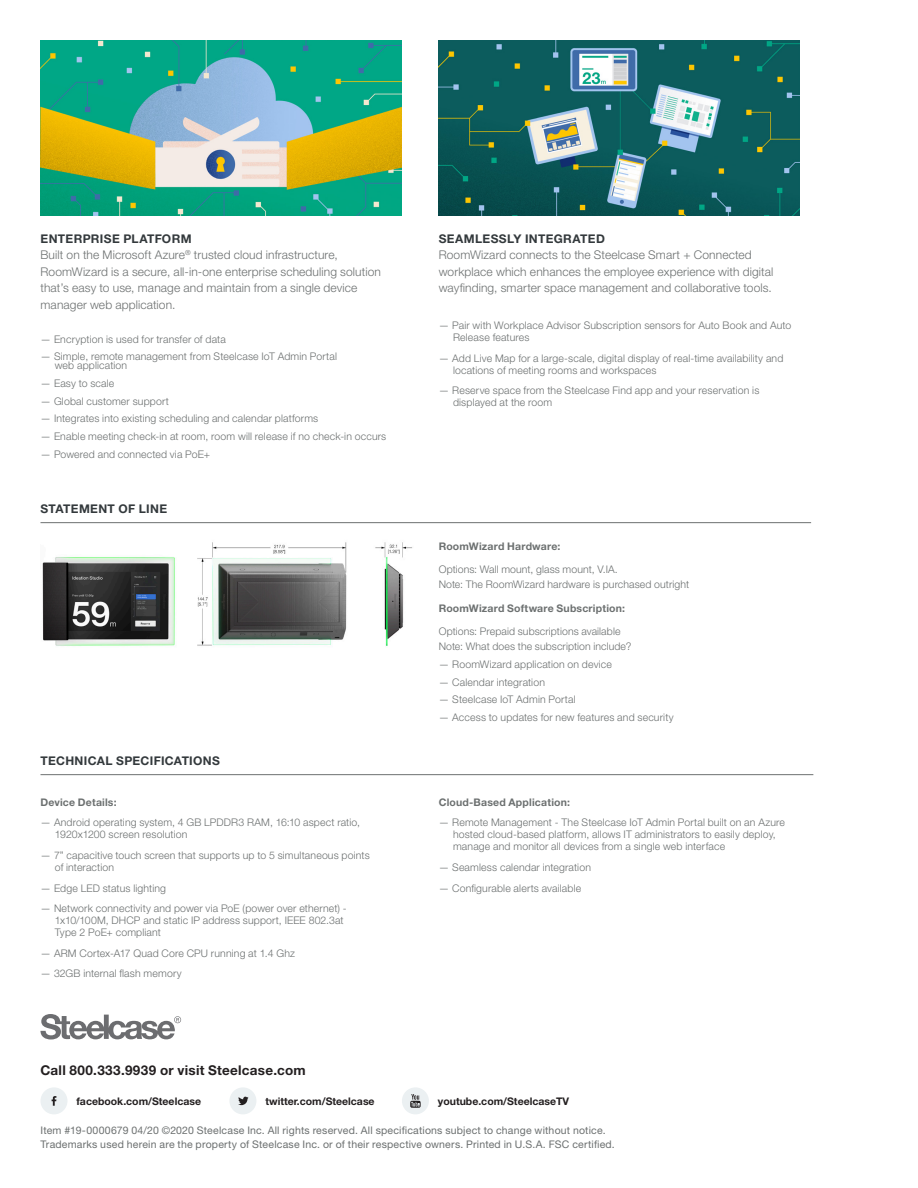
<style>
.page{position:relative;width:918px;height:1188px;background:#fff}
.page>*{position:absolute;margin:0;border:0;box-sizing:border-box;transform-origin:0 0}
.Legal_copy{font:700 13.5px "Helvetica Neue LT Pro";letter-spacing:.02em;color:#231f20}
.Caption_-_MOD{font:300 12px/16.5px "Helvetica Neue LT Pro";letter-spacing:.01em;color:#6c7070}
.Caption_Header_-_MOD{font:700 12px "Helvetica Neue LT Pro";letter-spacing:.03em;color:#33393c}
.SOL_SM_SUS_Headers{font:700 12px "Helvetica Neue LT Pro";letter-spacing:.03em;color:#33393c}
.SUR_MAT_Body_-_MOD{font:300 10.5px/12px "Helvetica Neue LT Pro";letter-spacing:.015em;color:#6c7070}
.Legal_-_MOD{font:10.5px/13.5px "Helvetica Neue LT Pro";letter-spacing:.02em;color:#6c7070}
.SUR_MAT_Body_-_MOD-2{font:700 10.5px "Helvetica Neue LT Pro";letter-spacing:.015em;color:#6c7070}
.Footer_Info{font:700 10.5px "Helvetica Neue LT Pro";color:#231f20}
</style>
<div class="page">
<img style="left:42px;top:542px;width:371px;height:104px">
<img style="left:40px;top:40px;width:362px;height:176px">
<img style="left:439px;top:40px;width:361px;height:176px">
<hr style="left:40px;top:774px;width:773px;height:1px;background:#6c7070">
<hr style="left:40px;top:522px;width:771px;height:1px;background:#6c7070">
<div style="left:40px;top:1087px;width:28px;height:27px;background:#ebf0f2;border-radius:50%"></div>
<svg style="left:52px;top:1096px;width:4px;height:10px"></svg>
<div style="left:229px;top:1087px;width:27px;height:27px;background:#ebf0f2;border-radius:50%"></div>
<svg style="left:238px;top:1097px;width:11px;height:8px"></svg>
<div style="left:402px;top:1087px;width:27px;height:27px;background:#ebf0f2;border-radius:50%"></div>
<svg style="left:410px;top:1094px;width:11px;height:14px"></svg>
<svg style="left:40px;top:1014px;width:141px;height:26px"></svg>
<p class="Caption_Header_-_MOD" style="left:40px;top:231px;width:153px">ENTERPRISE PLATFORM</p>
<p class="Caption_-_MOD" style="left:40px;top:246px;width:342px">Built on the Microsoft Azure<sup>®</sup> trusted cloud infrastructure, RoomWizard is a secure, all-in-one enterprise scheduling solution that’s easy to use, manage and maintain from a single device manager web application.</p>
<p class="SUR_MAT_Body_-_MOD" style="left:40px;top:333px;width:187px">— Encryption is used for transfer of data</p>
<p class="SUR_MAT_Body_-_MOD" style="left:55px;top:352px;width:284px;line-height:9px;text-indent:-14px">— Simple, remote management from Steelcase IoT Admin Portal web application</p>
<p class="SUR_MAT_Body_-_MOD" style="left:40px;top:377px;width:75px">— Easy to scale</p>
<p class="SUR_MAT_Body_-_MOD" style="left:40px;top:395px;width:130px">— Global customer support</p>
<p class="SUR_MAT_Body_-_MOD" style="left:40px;top:412px;width:279px">— Integrates into existing scheduling and calendar platforms</p>
<p class="SUR_MAT_Body_-_MOD" style="left:40px;top:430px;width:347px">— Enable meeting check-in at room, room will release if no check-in occurs</p>
<p class="SUR_MAT_Body_-_MOD" style="left:40px;top:448px;width:171px">— Powered and connected via PoE+</p>
<p class="SOL_SM_SUS_Headers" style="left:40px;top:501px;width:128px">STATEMENT OF LINE</p>
<p class="SOL_SM_SUS_Headers" style="left:40px;top:753px;width:181px">TECHNICAL SPECIFICATIONS</p>
<p class="SUR_MAT_Body_-_MOD-2" style="left:40px;top:795px;width:78px">Device Details:</p>
<p class="SUR_MAT_Body_-_MOD" style="left:55px;top:816px;width:307px;text-indent:-14px">— Android operating system, 4 GB LPDDR3 RAM, 16:10 aspect ratio,<br>1920x1200 screen resolution</p>
<p class="SUR_MAT_Body_-_MOD" style="left:55px;top:849px;width:316px;text-indent:-14px">— 7” capacitive touch screen that supports up to 5 simultaneous points of interaction</p>
<p class="SUR_MAT_Body_-_MOD" style="left:40px;top:882px;width:127px">— Edge LED status lighting</p>
<p class="SUR_MAT_Body_-_MOD" style="left:55px;top:902px;width:293px;text-indent:-14px">— Network connectivity and power via PoE (power over ethernet) -<br>1x10/100M, DHCP and static IP address support, IEEE 802.3at<br>Type 2 PoE+ compliant</p>
<p class="SUR_MAT_Body_-_MOD" style="left:40px;top:947px;width:256px">— ARM Cortex-A17 Quad Core CPU running at 1.4 Ghz</p>
<p class="SUR_MAT_Body_-_MOD" style="left:40px;top:967px;width:143px">— 32GB internal flash memory</p>
<p class="Legal_copy" style="left:40px;top:1061px;width:267px">Call 800.333.9939 or visit Steelcase.com</p>
<p class="Caption_Header_-_MOD" style="left:439px;top:231px;width:168px">SEAMLESSLY INTEGRATED</p>
<p class="Caption_-_MOD" style="left:439px;top:246px;width:336px">RoomWizard connects to the Steelcase Smart + Connected workplace which enhances the employee experience with digital wayfinding, smarter space management and collaborative tools.</p>
<p class="SUR_MAT_Body_-_MOD" style="left:453px;top:319px;width:340px;text-indent:-14px">— Pair with Workplace Advisor Subscription sensors for Auto Book and Auto<br>Release features</p>
<p class="SUR_MAT_Body_-_MOD" style="left:453px;top:352px;width:332px;text-indent:-14px">— Add Live Map for a large-scale, digital display of real-time availability and locations of meeting rooms and workspaces</p>
<p class="SUR_MAT_Body_-_MOD" style="left:453px;top:385px;width:308px;text-indent:-14px">— Reserve space from the Steelcase Find app and your reservation is displayed at the room</p>
<p class="SUR_MAT_Body_-_MOD-2" style="left:439px;top:539px;width:123px">RoomWizard Hardware:</p>
<p class="SUR_MAT_Body_-_MOD" style="left:439px;top:562px;width:252px;line-height:15px">Options: Wall mount, glass mount, V.IA.<br>Note: The RoomWizard hardware is purchased outright</p>
<p class="SUR_MAT_Body_-_MOD-2" style="left:439px;top:601px;width:188px">RoomWizard Software Subscription:</p>
<p class="SUR_MAT_Body_-_MOD" style="left:439px;top:624px;width:194px;line-height:15px">Options: Prepaid subscriptions available<br>Note: What does the subscription include?</p>
<p class="SUR_MAT_Body_-_MOD" style="left:439px;top:658px;width:175px">— RoomWizard application on device</p>
<p class="SUR_MAT_Body_-_MOD" style="left:439px;top:676px;width:108px">— Calendar integration</p>
<p class="SUR_MAT_Body_-_MOD" style="left:439px;top:693px;width:138px">— Steelcase IoT Admin Portal</p>
<p class="SUR_MAT_Body_-_MOD" style="left:439px;top:711px;width:236px">— Access to updates for new features and security</p>
<p class="SUR_MAT_Body_-_MOD-2" style="left:439px;top:795px;width:133px">Cloud-Based Application:</p>
<p class="SUR_MAT_Body_-_MOD" style="left:453px;top:816px;width:333px;text-indent:-14px">— Remote Management - The Steelcase IoT Admin Portal built on an Azure hosted cloud-based platform, allows IT administrators to easily deploy, manage and monitor all devices from a single web interface</p>
<p class="SUR_MAT_Body_-_MOD" style="left:439px;top:861px;width:154px">— Seamless calendar integration</p>
<p class="SUR_MAT_Body_-_MOD" style="left:439px;top:882px;width:144px">— Configurable alerts available</p>
<p class="Footer_Info" style="left:76px;top:1094px;width:126px">facebook.com/Steelcase</p>
<p class="Footer_Info" style="left:265px;top:1094px;width:111px">twitter.com/Steelcase</p>
<p class="Footer_Info" style="left:438px;top:1094px;width:133px">youtube.com/SteelcaseTV</p>
<p class="Legal_-_MOD" style="left:40px;top:1123px;width:576px">Item #19-0000679 04/20 ©2020 Steelcase Inc. All rights reserved. All specifications subject to change without notice.<br>Trademarks used herein are the property of Steelcase Inc. or of their respective owners. Printed in U.S.A. FSC certified.</p>
</div>
